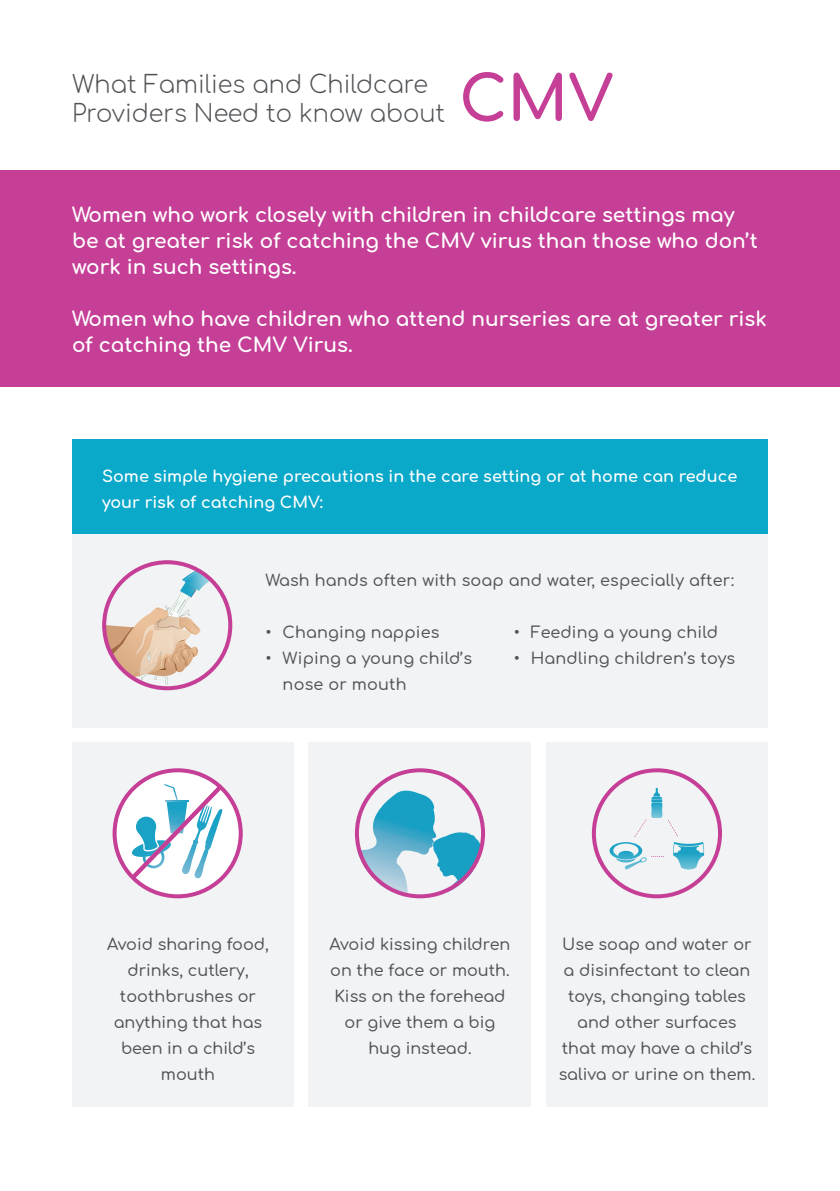
<style>
.page{position:relative;width:840px;height:1191px;background:#fff}
.page>*{position:absolute;margin:0;border:0;box-sizing:border-box;transform-origin:0 0}
.Headings{font:300 24px/28.8px "Comfortaa";color:#515457}
.Headings-2{font:700 20px/26px "Comfortaa";color:#fff}
.CMV_heading_white{font:500 16px/26px "Comfortaa";color:#515457;text-align:center}
.CMV_heading_white-2{font:700 16px/26px "Comfortaa";color:#fff}
</style>
<div class="page">
<div style="left:0;top:170px;width:839px;height:216px;background:#c53f97"></div>
<svg style="left:463px;top:72px;width:149px;height:50px"></svg>
<div style="left:72px;top:534px;width:695px;height:193px;background:#f2f3f4"></div>
<div style="left:72px;top:742px;width:222px;height:364px;background:#f2f3f4"></div>
<div style="left:308px;top:742px;width:223px;height:364px;background:#f2f3f4"></div>
<div style="left:545px;top:742px;width:222px;height:364px;background:#f2f3f4"></div>
<div style="left:72px;top:439px;width:695px;height:95px;background:#0aa8c9"></div>
<svg style="left:112px;top:768px;width:130px;height:130px"></svg>
<svg style="left:102px;top:560px;width:130px;height:130px"></svg>
<img style="left:357px;top:790px;width:80px;height:107px">
<img style="left:429px;top:832px;width:52px;height:59px">
<div style="left:355px;top:768px;width:130px;height:130px;border:4px solid #c53f97;border-radius:50%"></div>
<svg style="left:609px;top:788px;width:95px;height:82px"></svg>
<div style="left:591px;top:768px;width:130px;height:130px;border:4px solid #c53f97;border-radius:50%"></div>
<p class="Headings" style="left:72px;top:67px;width:374px">What Families and Childcare<br>Providers Need to know about</p>
<p class="Headings-2" style="left:72px;top:199px;width:686px">Women who work closely with children in childcare settings may be at greater risk of catching the CMV virus than those who don’t work in such settings.</p>
<p class="Headings-2" style="left:72px;top:303px;width:696px">Women who have children who attend nurseries are at greater risk of catching the CMV Virus.</p>
<p class="CMV_heading_white-2" style="left:102px;top:461px;width:636px">Some simple hygiene precautions in the care setting or at home can reduce your risk of catching CMV:</p>
<p class="CMV_heading_white" style="left:265px;top:565px;width:470px">Wash hands often with soap and water, especially after:</p>
<p class="CMV_heading_white" style="left:265px;top:617px;width:175px">• Changing nappies</p>
<p class="CMV_heading_white" style="left:282px;top:643px;width:191px;text-align:left;text-indent:-17px">• Wiping a young child’s nose or mouth</p>
<p class="CMV_heading_white" style="left:513px;top:617px;width:206px">• Feeding a young child</p>
<p class="CMV_heading_white" style="left:513px;top:643px;width:223px">• Handling children’s toys</p>
<p class="CMV_heading_white" style="left:107px;top:929px;width:163px">Avoid sharing food, drinks, cutlery, toothbrushes or anything that has been in a child’s mouth</p>
<p class="CMV_heading_white" style="left:329px;top:929px;width:182px">Avoid kissing children on the face or mouth.<br>Kiss on the forehead or give them a big hug instead.</p>
<p class="CMV_heading_white" style="left:558px;top:929px;width:198px">Use soap and water or a disinfectant to clean toys, changing tables and other surfaces that may have a child’s saliva or urine on them.</p>
</div>
